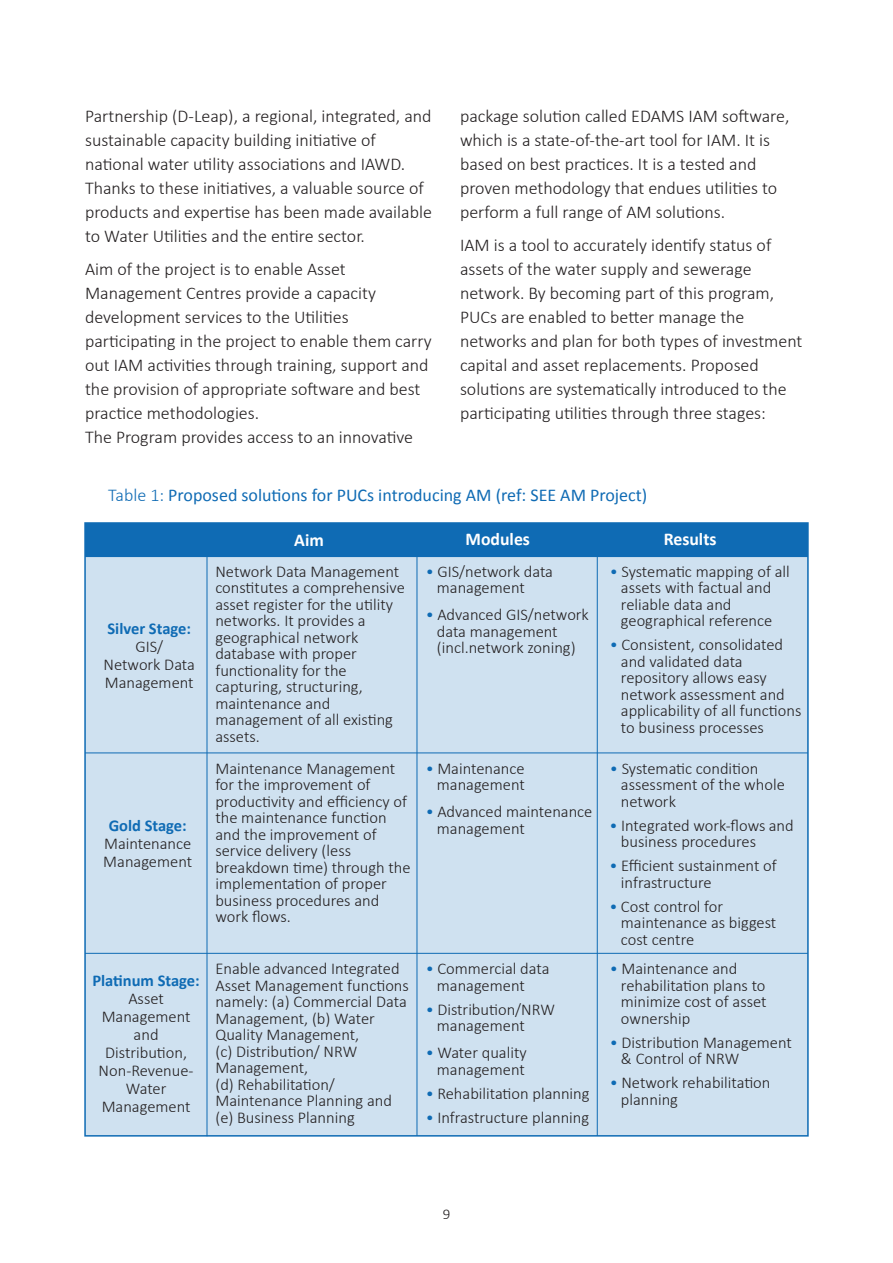
<style>
.page{position:relative;width:893px;height:1263px;background:#fff}
.page>*{position:absolute;margin:0;border:0;box-sizing:border-box;transform-origin:0 0}
.t1{font:300 18px/24px "Calibri";color:#231f20}
.t2{font:18px "Calibri";color:#0f6bb4}
.t3{font:700 18px "Calibri";color:#fff}
.t4{font:300 16.5px/16.5px "Calibri";color:#231f20}
.t5{font:700 16.5px "Calibri";color:#0f6bb4}
.t6{font:300 15px "Calibri";color:#231f20}
.s1{font-weight:300}
.s2{color:#0f6bb4}
</style>
<div class="page">
<div style="left:85px;top:556px;width:723px;height:580px;background:#cfe1f0"></div>
<div style="left:85px;top:523px;width:723px;height:33px;background:#0f6bb4"></div>
<hr style="left:85px;top:953px;width:723px;height:1px;background:#0f6bb4">
<hr style="left:85px;top:752px;width:723px;height:1px;background:#0f6bb4">
<hr style="left:85px;top:556px;width:723px;height:1px;background:#0f6bb4">
<hr style="left:597px;top:523px;width:1px;height:613px;background:#0f6bb4">
<hr style="left:417px;top:523px;width:1px;height:613px;background:#0f6bb4">
<hr style="left:207px;top:523px;width:1px;height:613px;background:#0f6bb4">
<p class="t1" style="left:85px;top:104px;width:348px">Partnership (D-Leap), a regional, integrated, and sustainable capacity building initiative of national water utility associations and IAWD.<br>Thanks to these initiatives, a valuable source of products and expertise has been made available to Water Utilities and the entire sector.</p>
<p class="t1" style="left:85px;top:257px;width:348px">Aim of the project is to enable Asset Management Centres provide a capacity development services to the Utilities participating in the project to enable them carry out IAM activities through training, support and the provision of appropriate software and best practice methodologies.<br>The Program provides access to an innovative</p>
<p class="t1" style="left:460px;top:103px;width:331px">package solution called EDAMS IAM software, which is a state-of-the-art tool for IAM. It is based on best practices. It is a tested and proven methodology that endues utilities to perform a full range of AM solutions.</p>
<p class="t1" style="left:460px;top:232px;width:344px">IAM is a tool to accurately identify status of assets of the water supply and sewerage network. By becoming part of this program, PUCs are enabled to better manage the networks and plan for both types of investment capital and asset replacements. Proposed solutions are systematically introduced to the participating utilities through three stages:</p>
<p class="t2" style="left:108px;top:483px;width:540px"><span class="s1">Table 1:</span> Proposed solutions for PUCs introducing AM (ref: SEE AM Project)</p>
<p class="t3" style="left:294px;top:528px;width:31px">Aim</p>
<p class="t3" style="left:466px;top:528px;width:66px">Modules</p>
<p class="t3" style="left:664px;top:528px;width:54px">Results</p>
<p class="t5" style="left:108px;top:618px;width:85px">Silver Stage:</p>
<p class="t4" style="left:104px;top:637px;width:93px;line-height:18px;text-align:center">GIS/<br>Network Data<br>Management</p>
<p class="t5" style="left:109px;top:815px;width:80px">Gold Stage:</p>
<p class="t4" style="left:103px;top:834px;width:90px;line-height:18px">Maintenance<br>Management</p>
<p class="t5" style="left:92px;top:970px;width:109px">Platinum Stage:</p>
<p class="t4" style="left:99px;top:989px;width:96px;line-height:18px;text-align:center">Asset<br>Management and<br>Distribution,<br>Non-Revenue-<br>Water<br>Management</p>
<p class="t4" style="left:215px;top:563px;width:191px">Network Data Management constitutes a comprehensive asset register for the utility networks. It provides a geographical network database with proper functionality for the capturing, structuring, maintenance and management of all existing assets.</p>
<p class="t4" style="left:215px;top:760px;width:197px">Maintenance Management for the improvement of productivity and efficiency of the maintenance function and the improvement of service delivery (less breakdown time) through the implementation of proper business procedures and work flows.</p>
<p class="t4" style="left:215px;top:960px;width:195px">Enable advanced Integrated<br>Asset Management functions namely: (a) Commercial Data<br>Management, (b) Water<br>Quality Management,<br>(c) Distribution/ NRW<br>Management,<br>(d) Rehabilitation/<br>Maintenance Planning and (e) Business Planning</p>
<p class="t4" style="left:437px;top:563px;width:118px;text-indent:-11px"><span class="s2">•</span> GIS/network data management</p>
<p class="t4" style="left:437px;top:606px;width:154px;text-indent:-11px"><span class="s2">•</span> Advanced GIS/network data management (incl.network zoning)</p>
<p class="t4" style="left:426px;top:760px;width:101px;text-align:right"><span class="s2">•</span> Maintenance management</p>
<p class="t4" style="left:437px;top:803px;width:157px;text-indent:-11px"><span class="s2">•</span> Advanced maintenance management</p>
<p class="t4" style="left:437px;top:960px;width:114px;text-indent:-11px"><span class="s2">•</span> Commercial data management</p>
<p class="t4" style="left:437px;top:1001px;width:120px;text-indent:-11px"><span class="s2">•</span> Distribution/NRW management</p>
<p class="t4" style="left:426px;top:1044px;width:103px;text-align:center"><span class="s2">•</span> Water quality management</p>
<p class="t4" style="left:426px;top:1085px;width:165px"><span class="s2">•</span> Rehabilitation planning</p>
<p class="t4" style="left:426px;top:1109px;width:165px"><span class="s2">•</span> Infrastructure planning</p>
<p class="t4" style="left:621px;top:563px;width:170px;text-indent:-11px"><span class="s2">•</span> Systematic mapping of all assets with factual and reliable data and geographical reference</p>
<p class="t4" style="left:621px;top:636px;width:182px;text-indent:-11px"><span class="s2">•</span> Consistent, consolidated and validated data repository allows easy network assessment and applicability of all functions to business processes</p>
<p class="t4" style="left:621px;top:760px;width:165px;text-indent:-11px"><span class="s2">•</span> Systematic condition assessment of the whole network</p>
<p class="t4" style="left:621px;top:817px;width:174px;text-indent:-11px"><span class="s2">•</span> Integrated work-flows and business procedures</p>
<p class="t4" style="left:621px;top:857px;width:157px;text-indent:-11px"><span class="s2">•</span> Efficient sustainment of infrastructure</p>
<p class="t4" style="left:621px;top:898px;width:157px;text-indent:-11px"><span class="s2">•</span> Cost control for maintenance as biggest cost centre</p>
<p class="t4" style="left:621px;top:960px;width:147px;text-indent:-11px"><span class="s2">•</span> Maintenance and rehabilitation plans to minimize cost of asset ownership</p>
<p class="t4" style="left:621px;top:1034px;width:172px;text-indent:-11px"><span class="s2">•</span> Distribution Management &amp; Control of NRW</p>
<p class="t4" style="left:621px;top:1074px;width:151px;text-indent:-11px"><span class="s2">•</span> Network rehabilitation planning</p>
<p class="t6" style="left:443px;top:1205px;width:9px">9</p>
</div>
